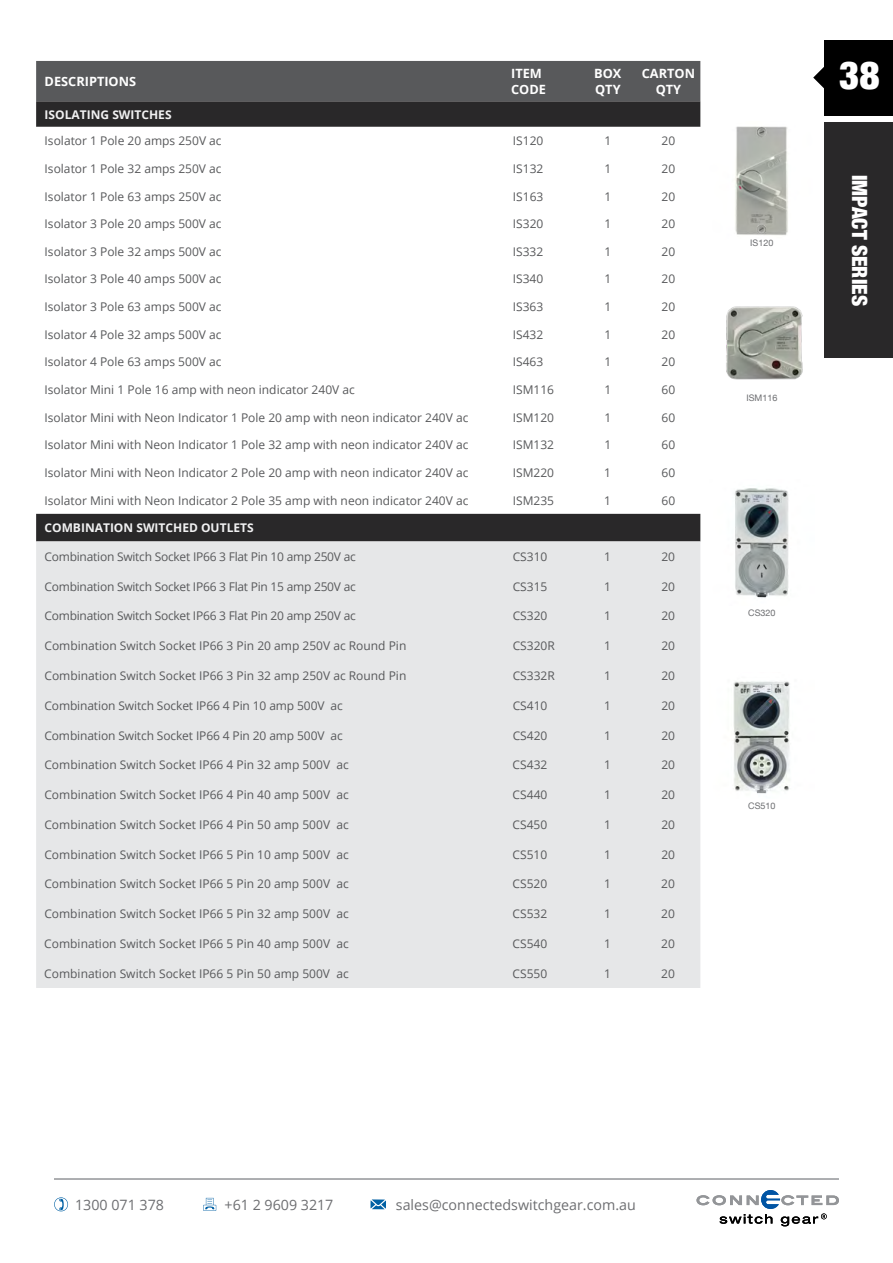
<style>
.page{position:relative;width:893px;height:1263px;background:#fff}
.page>*{position:absolute;margin:0;border:0;box-sizing:border-box;transform-origin:0 0}
.t1{font:900 condensed 39px "Helvetica Neue LT Com";color:#fff}
.t2{font:900 condensed 21px "Helvetica Neue LT Com";color:#fff}
.t3{font:14.25px "Open Sans";color:#6d6e71}
.t4{font:700 12.75px/15.3px "Open Sans";color:#fff}
.t5{font:12px "Open Sans";color:#58595b}
.t6{font:12px "Open Sans";letter-spacing:-.02em;color:#58595b}
.t7{font:700 12px "Open Sans";color:#f1f1f2}
.t8{font:9px "Helvetica Neue LT Com";color:#6d6e71}
</style>
<div class="page">
<hr style="left:54px;top:1178px;width:785px;height:2px;background:#939598">
<svg style="left:54px;top:1197px;width:14px;height:14px"></svg>
<svg style="left:370px;top:1199px;width:16px;height:10px"></svg>
<svg style="left:203px;top:1198px;width:13px;height:13px"></svg>
<svg style="left:36px;top:61px;width:664px;height:66px;background:#474749"></svg>
<div style="left:36px;top:514px;width:664px;height:27px;background:#292829"></div>
<div style="left:36px;top:541px;width:664px;height:447px;background:#e6e7e8"></div>
<svg style="left:696px;top:1190px;width:143px;height:36px"></svg>
<img style="left:735px;top:488px;width:54px;height:110px">
<img style="left:735px;top:126px;width:53px;height:110px">
<img style="left:726px;top:306px;width:77px;height:74px">
<img style="left:733px;top:681px;width:57px;height:113px">
<div style="left:825px;top:40px;width:68px;height:75px;background:#000"></div>
<div style="left:825px;top:123px;width:68px;height:235px;background:#292829"></div>
<svg style="left:813px;top:66px;width:12px;height:23px"></svg>
<p class="t4" style="left:45px;top:73px;width:93px">DESCRIPTIONS</p>
<p class="t4" style="left:511px;top:66px;width:36px">ITEM<br>CODE</p>
<p class="t4" style="left:594px;top:66px;width:29px">BOX<br>QTY</p>
<p class="t4" style="left:642px;top:66px;width:55px;text-align:center">CARTON<br>QTY</p>
<p class="t7" style="left:45px;top:106px;width:128px">ISOLATING SWITCHES</p>
<p class="t5" style="left:45px;top:133px;width:178px">Isolator 1 Pole 20 amps 250V ac</p>
<p class="t5" style="left:513px;top:133px;width:32px">IS120</p>
<p class="t5" style="left:604px;top:133px;width:8px">1</p>
<p class="t5" style="left:662px;top:133px;width:15px">20</p>
<p class="t5" style="left:45px;top:160px;width:178px">Isolator 1 Pole 32 amps 250V ac</p>
<p class="t5" style="left:513px;top:160px;width:32px">IS132</p>
<p class="t5" style="left:604px;top:160px;width:8px">1</p>
<p class="t5" style="left:662px;top:160px;width:15px">20</p>
<p class="t5" style="left:45px;top:188px;width:178px">Isolator 1 Pole 63 amps 250V ac</p>
<p class="t5" style="left:513px;top:188px;width:32px">IS163</p>
<p class="t5" style="left:604px;top:188px;width:8px">1</p>
<p class="t5" style="left:662px;top:188px;width:15px">20</p>
<p class="t5" style="left:45px;top:216px;width:178px">Isolator 3 Pole 20 amps 500V ac</p>
<p class="t5" style="left:513px;top:216px;width:32px">IS320</p>
<p class="t5" style="left:604px;top:216px;width:8px">1</p>
<p class="t5" style="left:662px;top:216px;width:15px">20</p>
<p class="t5" style="left:45px;top:243px;width:178px">Isolator 3 Pole 32 amps 500V ac</p>
<p class="t5" style="left:513px;top:243px;width:32px">IS332</p>
<p class="t5" style="left:604px;top:243px;width:8px">1</p>
<p class="t5" style="left:662px;top:243px;width:15px">20</p>
<p class="t5" style="left:45px;top:271px;width:178px">Isolator 3 Pole 40 amps 500V ac</p>
<p class="t5" style="left:513px;top:271px;width:32px">IS340</p>
<p class="t5" style="left:604px;top:271px;width:8px">1</p>
<p class="t5" style="left:662px;top:271px;width:15px">20</p>
<p class="t5" style="left:45px;top:298px;width:178px">Isolator 3 Pole 63 amps 500V ac</p>
<p class="t5" style="left:513px;top:298px;width:32px">IS363</p>
<p class="t5" style="left:604px;top:298px;width:8px">1</p>
<p class="t5" style="left:661px;top:298px;width:15px">20</p>
<p class="t5" style="left:45px;top:326px;width:178px">Isolator 4 Pole 32 amps 500V ac</p>
<p class="t5" style="left:513px;top:326px;width:32px">IS432</p>
<p class="t5" style="left:604px;top:326px;width:8px">1</p>
<p class="t5" style="left:661px;top:326px;width:15px">20</p>
<p class="t5" style="left:45px;top:354px;width:178px">Isolator 4 Pole 63 amps 500V ac</p>
<p class="t5" style="left:513px;top:354px;width:32px">IS463</p>
<p class="t5" style="left:604px;top:354px;width:8px">1</p>
<p class="t5" style="left:661px;top:354px;width:15px">20</p>
<p class="t5" style="left:45px;top:381px;width:312px">Isolator Mini 1 Pole 16 amp with neon indicator 240V ac</p>
<p class="t5" style="left:513px;top:381px;width:43px">ISM116</p>
<p class="t5" style="left:604px;top:381px;width:8px">1</p>
<p class="t5" style="left:661px;top:381px;width:15px">60</p>
<p class="t5" style="left:45px;top:409px;width:425px">Isolator Mini with Neon Indicator 1 Pole 20 amp with neon indicator 240V ac</p>
<p class="t5" style="left:513px;top:409px;width:43px">ISM120</p>
<p class="t5" style="left:604px;top:409px;width:8px">1</p>
<p class="t5" style="left:661px;top:409px;width:15px">60</p>
<p class="t5" style="left:45px;top:437px;width:425px">Isolator Mini with Neon Indicator 1 Pole 32 amp with neon indicator 240V ac</p>
<p class="t5" style="left:513px;top:437px;width:43px">ISM132</p>
<p class="t5" style="left:604px;top:437px;width:8px">1</p>
<p class="t5" style="left:661px;top:437px;width:15px">60</p>
<p class="t5" style="left:45px;top:464px;width:425px">Isolator Mini with Neon Indicator 2 Pole 20 amp with neon indicator 240V ac</p>
<p class="t5" style="left:513px;top:464px;width:43px">ISM220</p>
<p class="t5" style="left:604px;top:464px;width:8px">1</p>
<p class="t5" style="left:661px;top:464px;width:15px">60</p>
<p class="t5" style="left:44px;top:492px;width:425px">Isolator Mini with Neon Indicator 2 Pole 35 amp with neon indicator 240V ac</p>
<p class="t5" style="left:513px;top:492px;width:43px">ISM235</p>
<p class="t5" style="left:604px;top:492px;width:8px">1</p>
<p class="t5" style="left:661px;top:492px;width:15px">60</p>
<p class="t7" style="left:44px;top:519px;width:211px">COMBINATION SWITCHED OUTLETS</p>
<p class="t6" style="left:44px;top:548px;width:313px">Combination Switch Socket IP66 3 Flat Pin 10 amp 250V ac</p>
<p class="t5" style="left:513px;top:548px;width:36px">CS310</p>
<p class="t5" style="left:604px;top:548px;width:8px">1</p>
<p class="t5" style="left:661px;top:548px;width:15px">20</p>
<p class="t6" style="left:44px;top:578px;width:313px">Combination Switch Socket IP66 3 Flat Pin 15 amp 250V ac</p>
<p class="t5" style="left:513px;top:578px;width:36px">CS315</p>
<p class="t5" style="left:604px;top:578px;width:8px">1</p>
<p class="t5" style="left:661px;top:578px;width:15px">20</p>
<p class="t6" style="left:44px;top:608px;width:313px">Combination Switch Socket IP66 3 Flat Pin 20 amp 250V ac</p>
<p class="t5" style="left:513px;top:608px;width:36px">CS320</p>
<p class="t5" style="left:604px;top:608px;width:8px">1</p>
<p class="t5" style="left:661px;top:608px;width:15px">20</p>
<p class="t5" style="left:44px;top:638px;width:363px">Combination Switch Socket IP66 3 Pin 20 amp 250V ac Round Pin</p>
<p class="t5" style="left:513px;top:638px;width:44px">CS320R</p>
<p class="t5" style="left:604px;top:638px;width:8px">1</p>
<p class="t5" style="left:661px;top:638px;width:15px">20</p>
<p class="t5" style="left:44px;top:667px;width:363px">Combination Switch Socket IP66 3 Pin 32 amp 250V ac Round Pin</p>
<p class="t5" style="left:513px;top:667px;width:44px">CS332R</p>
<p class="t5" style="left:604px;top:667px;width:8px">1</p>
<p class="t5" style="left:661px;top:667px;width:15px">20</p>
<p class="t5" style="left:44px;top:697px;width:300px">Combination Switch Socket IP66 4 Pin 10 amp 500V ac</p>
<p class="t5" style="left:513px;top:697px;width:36px">CS410</p>
<p class="t5" style="left:604px;top:697px;width:8px">1</p>
<p class="t5" style="left:661px;top:697px;width:15px">20</p>
<p class="t5" style="left:44px;top:727px;width:300px">Combination Switch Socket IP66 4 Pin 20 amp 500V ac</p>
<p class="t5" style="left:513px;top:727px;width:36px">CS420</p>
<p class="t5" style="left:604px;top:727px;width:8px">1</p>
<p class="t5" style="left:661px;top:727px;width:15px">20</p>
<p class="t5" style="left:44px;top:757px;width:306px">Combination Switch Socket IP66 4 Pin 32 amp 500V ac</p>
<p class="t5" style="left:513px;top:757px;width:36px">CS432</p>
<p class="t5" style="left:604px;top:757px;width:8px">1</p>
<p class="t5" style="left:661px;top:757px;width:15px">20</p>
<p class="t5" style="left:44px;top:786px;width:306px">Combination Switch Socket IP66 4 Pin 40 amp 500V ac</p>
<p class="t5" style="left:513px;top:786px;width:36px">CS440</p>
<p class="t5" style="left:604px;top:786px;width:8px">1</p>
<p class="t5" style="left:661px;top:786px;width:15px">20</p>
<p class="t5" style="left:44px;top:816px;width:306px">Combination Switch Socket IP66 4 Pin 50 amp 500V ac</p>
<p class="t5" style="left:513px;top:816px;width:36px">CS450</p>
<p class="t5" style="left:604px;top:816px;width:8px">1</p>
<p class="t5" style="left:661px;top:816px;width:15px">20</p>
<p class="t5" style="left:44px;top:846px;width:306px">Combination Switch Socket IP66 5 Pin 10 amp 500V ac</p>
<p class="t5" style="left:513px;top:846px;width:36px">CS510</p>
<p class="t5" style="left:604px;top:846px;width:8px">1</p>
<p class="t5" style="left:661px;top:846px;width:15px">20</p>
<p class="t5" style="left:44px;top:876px;width:306px">Combination Switch Socket IP66 5 Pin 20 amp 500V ac</p>
<p class="t5" style="left:513px;top:876px;width:36px">CS520</p>
<p class="t5" style="left:604px;top:876px;width:8px">1</p>
<p class="t5" style="left:661px;top:876px;width:15px">20</p>
<p class="t5" style="left:44px;top:905px;width:306px">Combination Switch Socket IP66 5 Pin 32 amp 500V ac</p>
<p class="t5" style="left:513px;top:905px;width:36px">CS532</p>
<p class="t5" style="left:604px;top:905px;width:8px">1</p>
<p class="t5" style="left:661px;top:905px;width:15px">20</p>
<p class="t5" style="left:44px;top:935px;width:306px">Combination Switch Socket IP66 5 Pin 40 amp 500V ac</p>
<p class="t5" style="left:513px;top:935px;width:36px">CS540</p>
<p class="t5" style="left:604px;top:935px;width:8px">1</p>
<p class="t5" style="left:661px;top:935px;width:15px">20</p>
<p class="t5" style="left:44px;top:965px;width:306px">Combination Switch Socket IP66 5 Pin 50 amp 500V ac</p>
<p class="t5" style="left:513px;top:965px;width:36px">CS550</p>
<p class="t5" style="left:604px;top:965px;width:8px">1</p>
<p class="t5" style="left:661px;top:965px;width:15px">20</p>
<p class="t8" style="left:750px;top:237px;width:25px">IS120</p>
<p class="t8" style="left:746px;top:392px;width:33px">ISM116</p>
<p class="t8" style="left:748px;top:607px;width:29px">CS320</p>
<p class="t8" style="left:748px;top:800px;width:29px">CS510</p>
<h1 class="t1" style="left:839px;top:52px;width:42px">38</h1>
<h2 class="t2" style="left:872px;top:175px;width:133px;rotate:90deg">IMPACT SERIES</h2>
<p class="t3" style="left:75px;top:1195px;width:90px">1300 071 378</p>
<p class="t3" style="left:225px;top:1195px;width:110px">+61 2 9609 3217</p>
<p class="t3" style="left:396px;top:1195px;width:241px">sales@connectedswitchgear.com.au</p>
</div>
